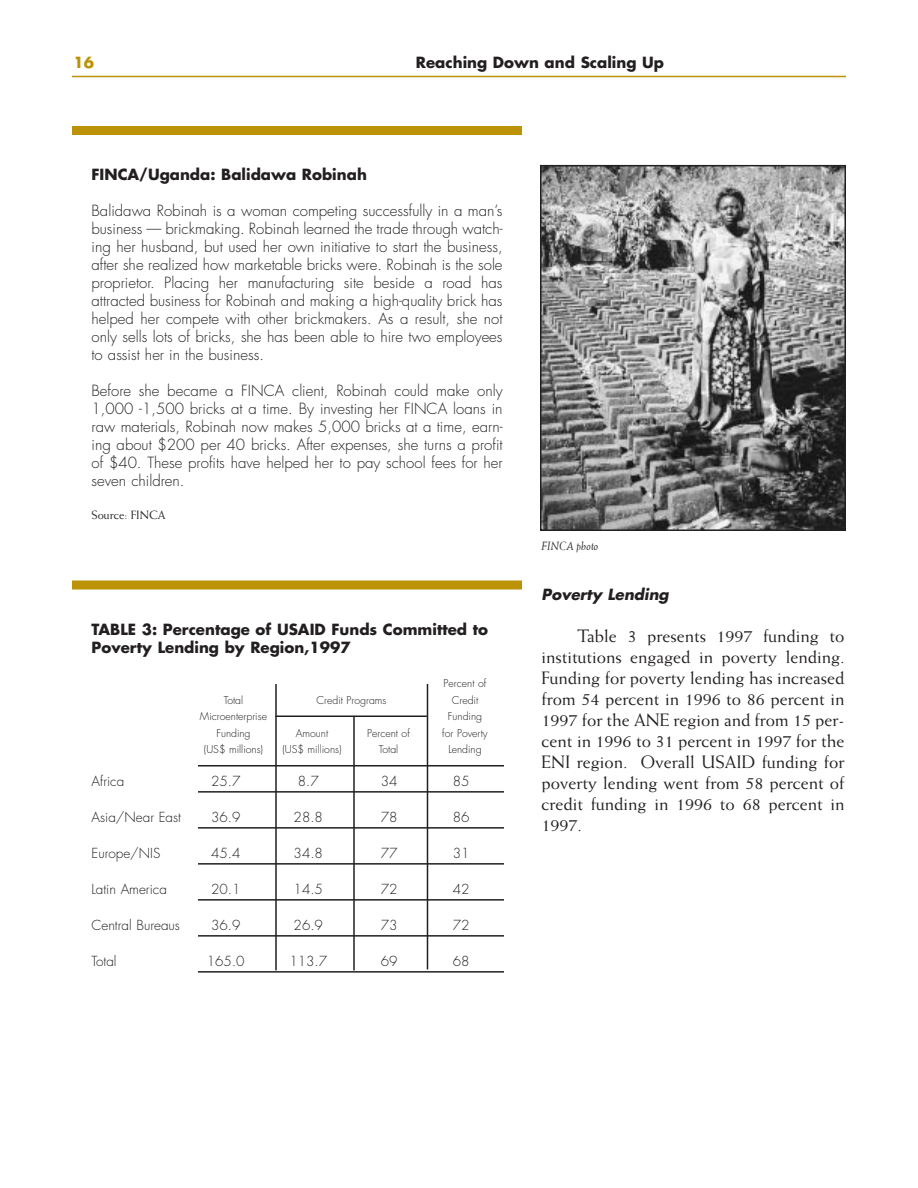
<style>
.page{position:relative;width:918px;height:1188px;background:#fff}
.page>*{position:absolute;margin:0;border:0;box-sizing:border-box;transform-origin:0 0}
.t1{font:18px/21px "Weiss";color:#231f20;text-align:justify}
.t2{font:300 15px/18px "Futura";color:#231f20;text-align:justify}
.t3{font:700 15px/18px "Futura";color:#231f20}
.t4{font:italic 700 15px "Futura";color:#231f20}
.t5{font:700 15px "Futura";color:#bc9306}
.t6{font:300 13.5px "Futura";color:#231f20}
.t7{font:12px "Weiss";color:#231f20}
.t8{font:italic 12px "Weiss";color:#231f20}
.t9{font:300 10.5px "Futura";color:#231f20}
</style>
<div class="page">
<hr style="left:72px;top:76px;width:774px;height:1px;background:#bc9306">
<div style="left:72px;top:580px;width:450px;height:10px;background:#bc9306"></div>
<hr style="left:275px;top:684px;width:2px;height:286px;background:#231f20">
<hr style="left:353px;top:716px;width:2px;height:254px;background:#231f20">
<hr style="left:427px;top:684px;width:1px;height:285px;background:#231f20">
<hr style="left:275px;top:716px;width:152px;height:1px;background:#231f20">
<hr style="left:198px;top:765px;width:306px;height:1px;background:#231f20">
<hr style="left:198px;top:791px;width:306px;height:2px;background:#231f20">
<hr style="left:198px;top:827px;width:306px;height:2px;background:#231f20">
<hr style="left:198px;top:863px;width:306px;height:2px;background:#231f20">
<hr style="left:198px;top:899px;width:306px;height:2px;background:#231f20">
<hr style="left:198px;top:935px;width:306px;height:2px;background:#231f20">
<hr style="left:198px;top:971px;width:306px;height:2px;background:#231f20">
<div style="left:72px;top:126px;width:450px;height:9px;background:#bc9306"></div>
<img style="left:543px;top:168px;width:300px;height:360px">
<div style="left:540px;top:165px;width:306px;height:366px;border:2px solid #231f20"></div>
<p class="t5" style="left:74px;top:55px;width:22px">16</p>
<p class="t3" style="left:416px;top:55px;width:250px">Reaching Down and Scaling Up</p>
<p class="t3" style="left:92px;top:167px;width:277px">FINCA/Uganda: Balidawa Robinah</p>
<p class="t2" style="left:92px;top:203px;width:413px">Balidawa Robinah is a woman competing successfully in a man’s business — brickmaking. Robinah learned the trade through watch&shy;ing her husband, but used her own initiative to start the business, after she realized how marketable bricks were. Robinah is the sole proprietor. Placing her manufacturing site beside a road has attracted business for Robinah and making a high-quality brick has helped her compete with other brickmakers. As a result, she not only sells lots of bricks, she has been able to hire two employees to assist her in the business.</p>
<p class="t2" style="left:92px;top:383px;width:413px">Before she became a FINCA client, Robinah could make only 1,000 -1,500 bricks at a time. By investing her FINCA loans in raw materials, Robinah now makes 5,000 bricks at a time, earn&shy;ing about $200 per 40 bricks. After expenses, she turns a profit of $40. These profits have helped her to pay school fees for her seven children.</p>
<p class="t7" style="left:92px;top:511px;width:76px">Source: FINCA</p>
<p class="t3" style="left:92px;top:622px;width:398px">TABLE 3: Percentage of USAID Funds Committed to<br>Poverty Lending by Region,1997</p>
<p class="t9" style="left:444px;top:679px;width:44px">Percent of</p>
<p class="t9" style="left:224px;top:695px;width:21px">Total</p>
<p class="t9" style="left:316px;top:695px;width:72px">Credit Programs</p>
<p class="t9" style="left:452px;top:695px;width:28px">Credit</p>
<p class="t9" style="left:200px;top:712px;width:69px">Microenterprise</p>
<p class="t9" style="left:448px;top:712px;width:36px">Funding</p>
<p class="t9" style="left:216px;top:728px;width:36px">Funding</p>
<p class="t9" style="left:296px;top:728px;width:34px">Amount</p>
<p class="t9" style="left:367px;top:728px;width:44px">Percent of</p>
<p class="t9" style="left:442px;top:728px;width:47px">for Poverty</p>
<p class="t9" style="left:204px;top:745px;width:61px">(US$ millions)</p>
<p class="t9" style="left:282px;top:745px;width:61px">(US$ millions)</p>
<p class="t9" style="left:379px;top:745px;width:21px">Total</p>
<p class="t9" style="left:448px;top:745px;width:35px">Lending</p>
<p class="t6" style="left:92px;top:775px;width:34px">Africa</p>
<p class="t6" style="left:211px;top:775px;width:31px">25.7</p>
<p class="t6" style="left:298px;top:775px;width:22px">8.7</p>
<p class="t6" style="left:381px;top:775px;width:18px">34</p>
<p class="t6" style="left:453px;top:775px;width:18px">85</p>
<p class="t6" style="left:92px;top:811px;width:91px">Asia/Near East</p>
<p class="t6" style="left:211px;top:811px;width:31px">36.9</p>
<p class="t6" style="left:294px;top:811px;width:31px">28.8</p>
<p class="t6" style="left:381px;top:811px;width:18px">78</p>
<p class="t6" style="left:453px;top:811px;width:18px">86</p>
<p class="t6" style="left:92px;top:847px;width:70px">Europe/NIS</p>
<p class="t6" style="left:211px;top:847px;width:31px">45.4</p>
<p class="t6" style="left:294px;top:847px;width:31px">34.8</p>
<p class="t6" style="left:381px;top:847px;width:18px">77</p>
<p class="t6" style="left:453px;top:847px;width:18px">31</p>
<p class="t6" style="left:92px;top:883px;width:77px">Latin America</p>
<p class="t6" style="left:211px;top:883px;width:31px">20.1</p>
<p class="t6" style="left:294px;top:883px;width:31px">14.5</p>
<p class="t6" style="left:381px;top:883px;width:18px">72</p>
<p class="t6" style="left:453px;top:883px;width:18px">42</p>
<p class="t6" style="left:92px;top:919px;width:90px">Central Bureaus</p>
<p class="t6" style="left:211px;top:919px;width:31px">36.9</p>
<p class="t6" style="left:294px;top:919px;width:31px">26.9</p>
<p class="t6" style="left:381px;top:919px;width:18px">73</p>
<p class="t6" style="left:453px;top:919px;width:18px">72</p>
<p class="t6" style="left:92px;top:955px;width:27px">Total</p>
<p class="t6" style="left:207px;top:955px;width:39px">165.0</p>
<p class="t6" style="left:289px;top:955px;width:39px">113.7</p>
<p class="t6" style="left:381px;top:955px;width:18px">69</p>
<p class="t6" style="left:453px;top:955px;width:18px">68</p>
<p class="t8" style="left:542px;top:541px;width:59px">FINCA photo</p>
<p class="t4" style="left:542px;top:588px;width:131px">Poverty Lending</p>
<p class="t1" style="left:542px;top:627px;width:305px;text-indent:36px">Table 3 presents 1997 funding to institutions engaged in poverty lending.<br>Funding for poverty lending has increased from 54 percent in 1996 to 86 percent in 1997 for the ANE region and from 15 per&shy;cent in 1996 to 31 percent in 1997 for the ENI region. Overall USAID funding for poverty lending went from 58 percent of credit funding in 1996 to 68 percent in 1997.</p>
</div>
